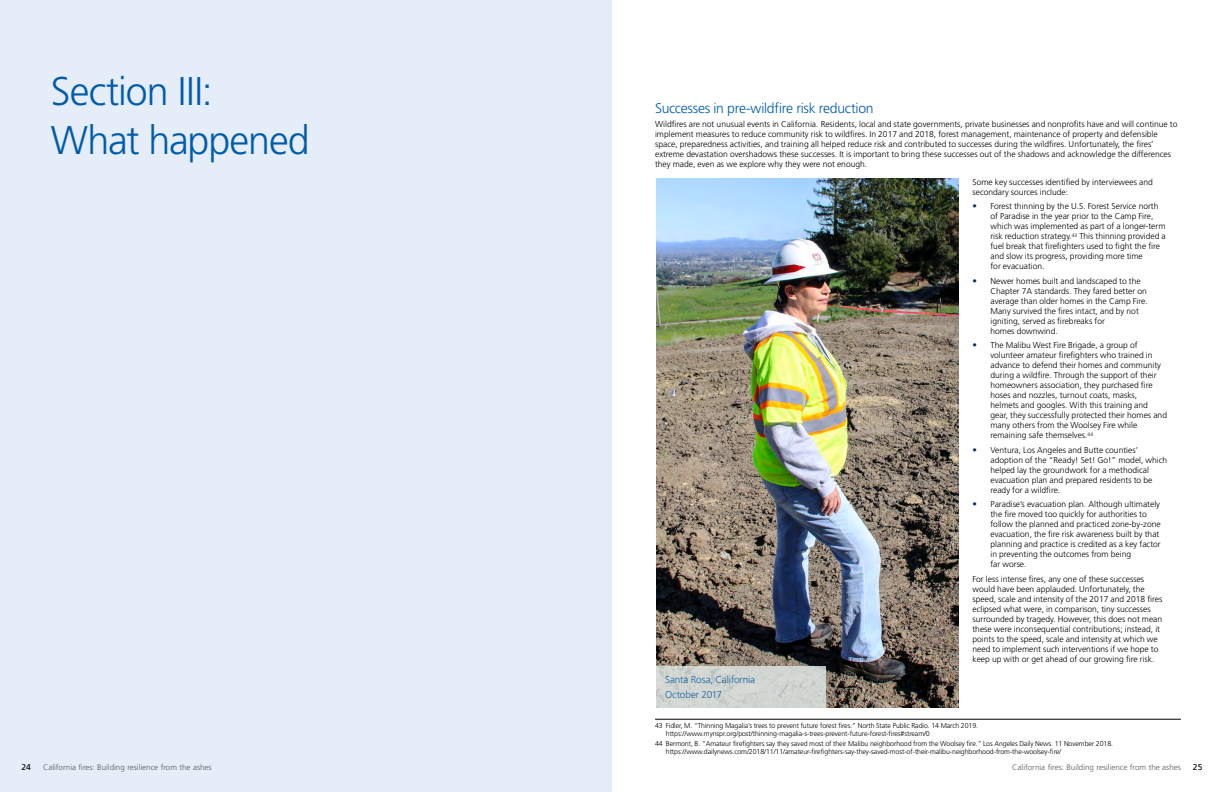
<style>
.page{position:relative;width:1224px;height:792px;background:#fff}
.page>*{position:absolute;margin:0;border:0;box-sizing:border-box;transform-origin:0 0}
.t1{font:300 40px/48.5px "Frutiger LT Std";letter-spacing:-.025em;color:#005baa}
.t2{font:300 14px "Frutiger LT Std";letter-spacing:-.02em;color:#005baa}
.t3{font:300 10px/15px "Frutiger LT Std";letter-spacing:-.015em;color:#005baa}
.t4{font:300 8.5px/10px "Frutiger LT Std";color:#000}
.t5{font:8.5px "Frutiger LT Std";color:#000}
.t6{font:300 8px "Frutiger LT Std";color:#58595b}
.t7{font:300 7px/8px "Frutiger LT Std";letter-spacing:-.01em;color:#000}
.s1{font-weight:700;font-size:9px;color:#03296a}
</style>
<div class="page">
<img style="left:656px;top:179px;width:303px;height:529px">
<div style="left:0;top:0;width:612px;height:792px;background:#e4edf8"></div>
<hr style="left:655px;top:719px;width:526px;height:1px;background:#000">
<svg style="left:656px;top:666px;width:169px;height:42px;background:#d0d4d1"></svg>
<h1 class="t1" style="left:51px;top:68px;width:260px">Section III:<br>What happened</h1>
<h2 class="t2" style="left:655px;top:100px;width:220px">Successes in pre-wildfire risk reduction</h2>
<p class="t4" style="left:655px;top:119px;width:524px">Wildfires are not unusual events in California. Residents, local and state governments, private businesses and nonprofits have and will continue to implement measures to reduce community risk to wildfires. In 2017 and 2018, forest management, maintenance of property and defensible space, preparedness activities, and training all helped reduce risk and contributed to successes during the wildfires. Unfortunately, the fires’ extreme devastation overshadows these successes. It is important to bring these successes out of the shadows and acknowledge the differences they made, even as we explore why they were not enough.</p>
<p class="t3" style="left:665px;top:672px;width:92px">Santa Rosa, California<br>October 2017</p>
<p class="t4" style="left:972px;top:177px;width:182px">Some key successes identified by interviewees and secondary sources include:</p>
<p class="t4" style="left:990px;top:202px;width:177px;text-indent:-18px"><span class="s1">•</span> Forest thinning by the U.S. Forest Service north of Paradise in the year prior to the Camp Fire, which was implemented as part of a longer-term risk reduction strategy.<sup>43</sup> This thinning provided a fuel break that firefighters used to fight the fire and slow its progress, providing more time<br>for evacuation.</p>
<p class="t4" style="left:990px;top:276px;width:159px;text-indent:-18px"><span class="s1">•</span> Newer homes built and landscaped to the Chapter 7A standards. They fared better on average than older homes in the Camp Fire.<br>Many survived the fires intact, and by not igniting, served as firebreaks for<br>homes downwind.</p>
<p class="t4" style="left:990px;top:341px;width:178px;text-indent:-18px"><span class="s1">•</span> The Malibu West Fire Brigade, a group of volunteer amateur firefighters who trained in advance to defend their homes and community during a wildfire. Through the support of their homeowners association, they purchased fire hoses and nozzles, turnout coats, masks, helmets and googles. With this training and gear, they successfully protected their homes and many others from the Woolsey Fire while remaining safe themselves.<sup>44</sup></p>
<p class="t4" style="left:990px;top:445px;width:178px;text-indent:-18px"><span class="s1">•</span> Ventura, Los Angeles and Butte counties’ adoption of the “Ready! Set! Go!” model, which helped lay the groundwork for a methodical evacuation plan and prepared residents to be ready for a wildfire.</p>
<p class="t4" style="left:990px;top:500px;width:172px;text-indent:-18px"><span class="s1">•</span> Paradise’s evacuation plan. Although ultimately the fire moved too quickly for authorities to follow the planned and practiced zone-by-zone evacuation, the fire risk awareness built by that planning and practice is credited as a key factor in preventing the outcomes from being<br>far worse.</p>
<p class="t4" style="left:972px;top:574px;width:191px">For less intense fires, any one of these successes would have been applauded. Unfortunately, the speed, scale and intensity of the 2017 and 2018 fires eclipsed what were, in comparison, tiny successes surrounded by tragedy. However, this does not mean these were inconsequential contributions; instead, it points to the speed, scale and intensity at which we need to implement such interventions if we hope to keep up with or get ahead of our growing fire risk.</p>
<p class="t7" style="left:666px;top:722px;width:314px;text-indent:-11px">43 Fidler, M. “Thinning Magalia’s trees to prevent future forest fires.” North State Public Radio. 14 March 2019. https://www.mynspr.org/post/thinning-magalia-s-trees-prevent-future-forest-fires#stream/0</p>
<p class="t7" style="left:666px;top:740px;width:449px;text-indent:-11px">44 Bermont, B. “Amateur firefighters say they saved most of their Malibu neighborhood from the Woolsey fire.” Los Angeles Daily News. 11 November 2018. https://www.dailynews.com/2018/11/11/amateur-firefighters-say-they-saved-most-of-their-malibu-neighborhood-from-the-woolsey-fire/</p>
<p class="t5" style="left:22px;top:762px;width:11px">24</p>
<p class="t6" style="left:43px;top:763px;width:170px">California fires: Building resilience from the ashes</p>
<p class="t6" style="left:1012px;top:763px;width:170px">California fires: Building resilience from the ashes</p>
<p class="t5" style="left:1193px;top:762px;width:11px">25</p>
</div>
